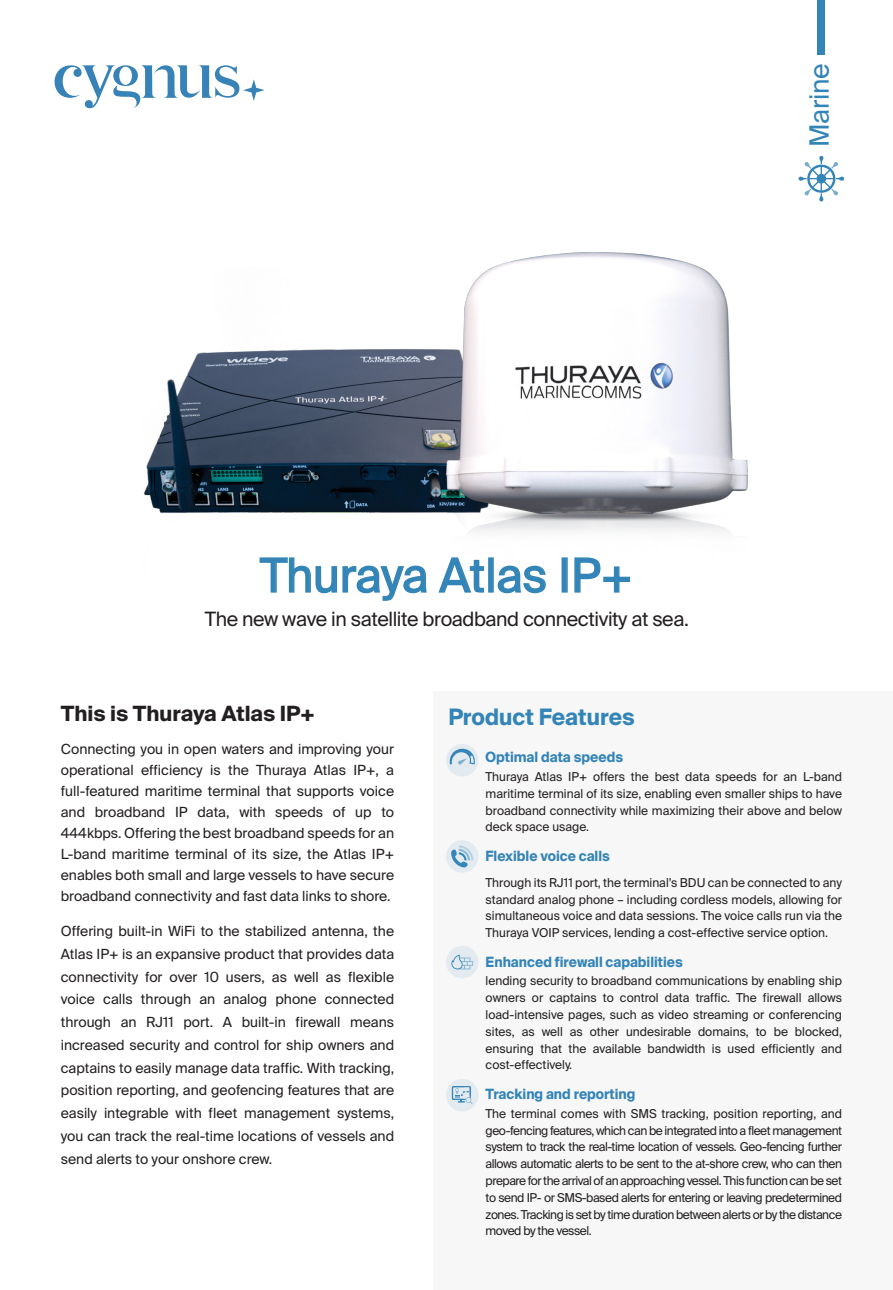
<style>
.page{position:relative;width:893px;height:1290px;background:#fff}
.page>*{position:absolute;margin:0;border:0;box-sizing:border-box;transform-origin:0 0}
.t1{font:46.73px "Suisse Intl";color:#3384b7}
.t2{font:26.6px "Suisse Intl";letter-spacing:-.01em;color:#3384b7}
.t3{font:700 22.75px "Suisse Intl";color:#3384b7;scale:.95 1}
.t4{font:700 21px "Suisse Intl";color:#231f20}
.t5{font:19.78px "Suisse Intl";letter-spacing:-.02em;color:#231f20}
.t6{font:700 14.17px "Suisse Intl";color:#3384b7;scale:.94 1}
.t7{font:14px/22.8px "Suisse Intl";color:#231f20;text-align:justify}
.t8{font:12.25px/16.8px "Suisse Intl";color:#231f20;text-align:justify}
</style>
<div class="page">
<div style="left:433px;top:691px;width:460px;height:599px;background:#f7f7f8"></div>
<img style="left:143px;top:252px;width:605px;height:327px">
<svg style="left:259px;top:557px;width:169px;height:44px"></svg>
<svg style="left:438px;top:556px;width:47px;height:37px"></svg>
<div style="left:488px;top:557px;width:6px;height:36px;border:1px solid #3384b7"></div>
<svg style="left:497px;top:565px;width:49px;height:29px"></svg>
<div style="left:562px;top:557px;width:6px;height:36px;border:1px solid #3384b7"></div>
<svg style="left:574px;top:557px;width:57px;height:36px"></svg>
<div style="left:446px;top:744px;width:33px;height:32px;background:#e3ebf1;border-radius:50%"></div>
<svg style="left:449px;top:748px;width:27px;height:16px"></svg>
<div style="left:446px;top:840px;width:33px;height:33px;background:#e3ebf1;border-radius:50%"></div>
<svg style="left:451px;top:845px;width:22px;height:22px"></svg>
<div style="left:446px;top:946px;width:33px;height:32px;background:#e3ebf1;border-radius:50%"></div>
<svg style="left:451px;top:955px;width:22px;height:14px"></svg>
<div style="left:446px;top:1079px;width:33px;height:32px;background:#e3ebf1;border-radius:50%"></div>
<svg style="left:452px;top:1086px;width:21px;height:18px"></svg>
<div style="left:817px;top:0;width:7px;height:55px;background:#3384b7"></div>
<svg style="left:798px;top:156px;width:46px;height:45px"></svg>
<svg style="left:55px;top:65px;width:210px;height:44px"></svg>
<h2 class="t2" style="left:804px;top:147px;width:85px;rotate:-90deg">Marine</h2>
<h1 class="t1" style="left:260px;top:548px;width:374px">Thuraya Atlas IP+</h1>
<h3 class="t5" style="left:205px;top:608px;width:486px">The new wave in satellite broadband connectivity at sea.</h3>
<h3 class="t4" style="left:61px;top:701px;width:255px">This is Thuraya Atlas IP+</h3>
<p class="t7" style="left:61px;top:739px;width:335px;line-height:21px">Connecting you in open waters and improving your operational efficiency is the Thuraya Atlas IP+, a full-featured maritime terminal that supports voice and broadband IP data, with speeds of up to 444kbps. Offering the best broadband speeds for an L-band maritime terminal of its size, the Atlas IP+ enables both small and large vessels to have secure broadband connectivity and fast data links to shore.</p>
<p class="t7" style="left:61px;top:920px;width:335px">Offering built-in WiFi to the stabilized antenna, the Atlas IP+ is an expansive product that provides data connectivity for over 10 users, as well as flexible voice calls through an analog phone connected through an RJ11 port. A built-in firewall means increased security and control for ship owners and captains to easily manage data traffic. With tracking, position reporting, and geofencing features that are easily integrable with fleet management systems, you can track the real-time locations of vessels and send alerts to your onshore crew.</p>
<h3 class="t3" style="left:448px;top:704px;width:198px">Product Features</h3>
<p class="t6" style="left:486px;top:749px;width:148px">Optimal data speeds</p>
<p class="t8" style="left:486px;top:768px;width:358px">Thuraya Atlas IP+ offers the best data speeds for an L-band maritime terminal of its size, enabling even smaller ships to have broadband connectivity while maximizing their above and below deck space usage.</p>
<p class="t6" style="left:486px;top:848px;width:134px">Flexible voice calls</p>
<p class="t8" style="left:486px;top:874px;width:358px">Through its RJ11 port, the terminal’s BDU can be connected to any standard analog phone – including cordless models, allowing for simultaneous voice and data sessions. The voice calls run via the Thuraya VOIP services, lending a cost-effective service option.</p>
<p class="t6" style="left:486px;top:954px;width:211px">Enhanced firewall capabilities</p>
<p class="t8" style="left:486px;top:973px;width:358px">lending security to broadband communications by enabling ship owners or captains to control data traffic. The firewall allows load-intensive pages, such as video streaming or conferencing sites, as well as other undesirable domains, to be blocked, ensuring that the available bandwidth is used efficiently and cost-effectively.</p>
<p class="t6" style="left:486px;top:1086px;width:161px">Tracking and reporting</p>
<p class="t8" style="left:486px;top:1105px;width:358px">The terminal comes with SMS tracking, position reporting, and geo-fencing features, which can be integrated into a fleet management system to track the real-time location of vessels. Geo-fencing further allows automatic alerts to be sent to the at-shore crew, who can then prepare for the arrival of an approaching vessel. This function can be set to send IP- or SMS-based alerts for entering or leaving predetermined zones. Tracking is set by time duration between alerts or by the distance moved by the vessel.</p>
</div>
